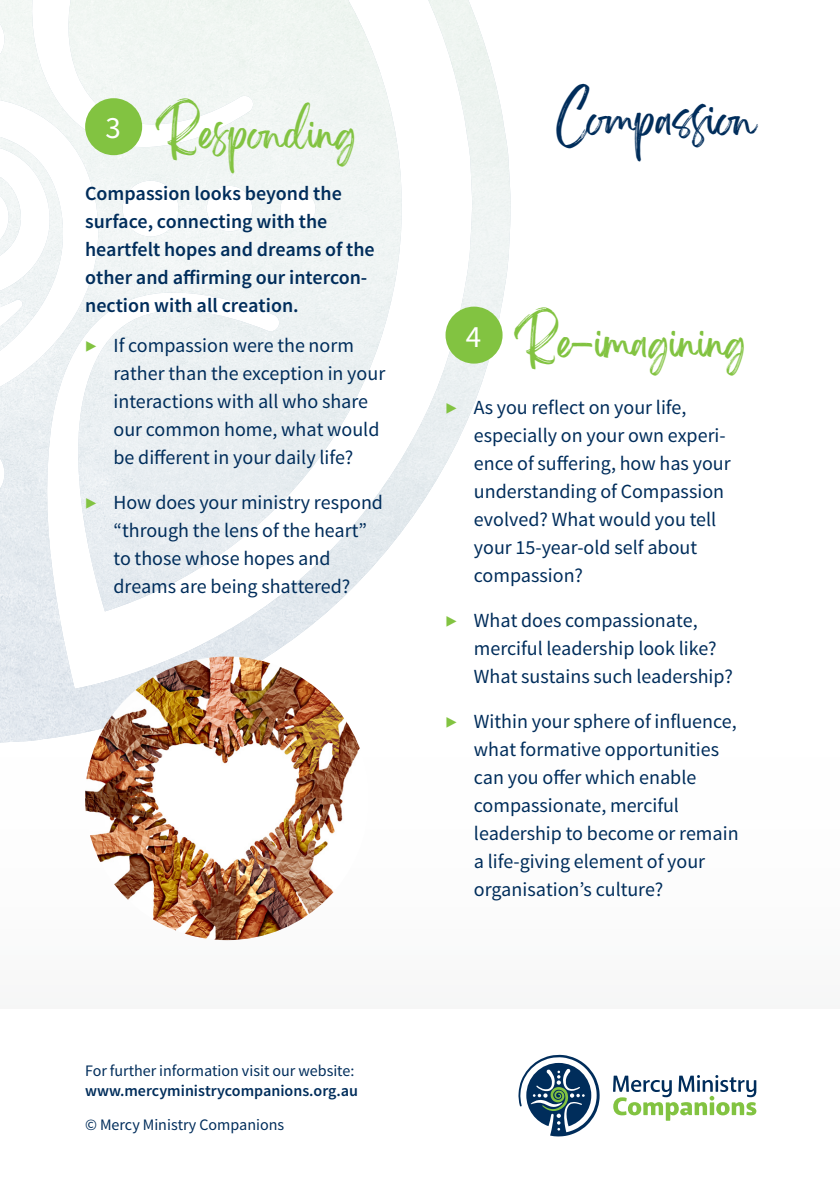
<style>
.page{position:relative;width:840px;height:1191px;background:#fff}
.page>*{position:absolute;margin:0;border:0;box-sizing:border-box;transform-origin:0 0}
.t1{font:40px "Brightwall";color:#002d5b}
.t2{font:38px "Brightwall";letter-spacing:-.005em;color:#82c341}
.t3{font:20px/28px "Source Sans Pro";color:#002d5b}
.t4{font:600 20px/28px "Source Sans Pro";color:#002d5b}
.t5{font:16px "Source Sans Pro";color:#002d5b}
.t6{font:600 16px "Source Sans Pro";color:#002d5b}
.s1{color:#82c341}
</style>
<div class="page">
<hr style="left:839px;top:0;width:1px;height:1191px;background:#002d5b">
<img style="left:0;top:0;width:510px;height:743px">
<svg style="left:613px;top:1075px;width:143px;height:45px"></svg>
<svg style="left:518px;top:1054px;width:81px;height:82px"></svg>
<svg style="left:839px;top:217px;width:1px;height:14px"></svg>
<img style="left:839px;top:0;width:1px;height:217px">
<img style="left:85px;top:656px;width:284px;height:284px;border-radius:142px">
<div style="left:85px;top:98px;width:57px;height:57px;background:#82c341;border-radius:50%"></div>
<div style="left:445px;top:307px;width:57px;height:56px;background:#82c341;border-radius:50%"></div>
<h2 class="t2" style="left:105px;top:120px;width:252px"><sup>3</sup> Responding</h2>
<p class="t4" style="left:85px;top:180px;width:291px">Compassion looks beyond the surface, connecting with the heartfelt hopes and dreams of the other and affirming our intercon&shy;nection with all creation.</p>
<p class="t3" style="left:113px;top:331px;width:273px;text-indent:-28px"><span class="s1">▶</span> If compassion were the norm rather than the exception in your interactions with all who share our common home, what would be different in your daily life?</p>
<p class="t3" style="left:113px;top:488px;width:271px;text-indent:-28px"><span class="s1">▶</span> How does your ministry respond “through the lens of the heart” to those whose hopes and dreams are being shattered?</p>
<h1 class="t1" style="left:556px;top:105px;width:204px">Compassion</h1>
<h2 class="t2" style="left:465px;top:328px;width:282px"><sup>4</sup> Re-imagining</h2>
<p class="t3" style="left:473px;top:394px;width:258px;text-indent:-28px"><span class="s1">▶</span> As you reflect on your life, especially on your own experi&shy;ence of suffering, how has your understanding of Compassion evolved? What would you tell your 15-year-old self about compassion?</p>
<p class="t3" style="left:473px;top:607px;width:260px;text-indent:-28px"><span class="s1">▶</span> What does compassionate, merciful leadership look like?<br>What sustains such leadership?</p>
<p class="t3" style="left:473px;top:708px;width:266px;text-indent:-28px"><span class="s1">▶</span> Within your sphere of influence, what formative opportunities can you offer which enable compassionate, merciful leadership to become or remain a life-giving element of your organisation’s culture?</p>
<p class="t5" style="left:85px;top:1061px;width:271px">For further information visit our website:</p>
<p class="t6" style="left:85px;top:1080px;width:274px">www.mercyministrycompanions.org.au</p>
<p class="t5" style="left:85px;top:1114px;width:200px">© Mercy Ministry Companions</p>
</div>
